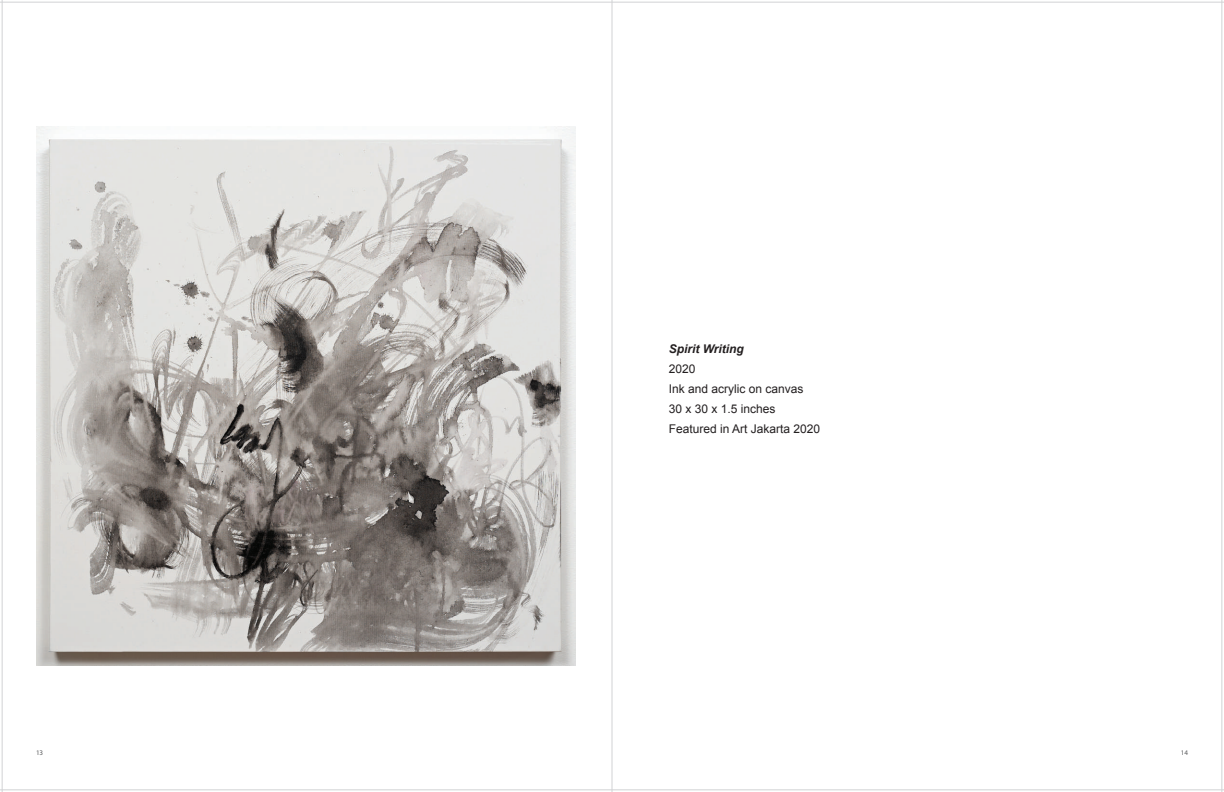
<style>
.page{position:relative;width:1224px;height:792px;background:#fff}
.page>*{position:absolute;margin:0;border:0;box-sizing:border-box;transform-origin:0 0}
.t1{font:12px/20px "Arial";color:#231f20}
.t2{font:italic 700 12px "Arial";color:#231f20}
.t3{font:7px "Myriad Pro";color:#57585a}
</style>
<div class="page">
<hr style="left:612px;top:0;width:1px;height:792px;background:#d1d2d4">
<hr style="left:1222px;top:0;width:1px;height:792px;background:#d1d2d4">
<hr style="left:2px;top:0;width:1px;height:792px;background:#d1d2d4">
<hr style="left:0;top:2px;width:1224px;height:1px;background:#d1d2d4">
<hr style="left:0;top:790px;width:1224px;height:1px;background:#d1d2d4">
<img style="left:36px;top:127px;width:540px;height:538px">
<p class="t2" style="left:669px;top:343px;width:77px">Spirit Writing</p>
<p class="t1" style="left:669px;top:359px;width:153px">2020<br>Ink and acrylic on canvas<br>30 x 30 x 1.5 inches<br>Featured in Art Jakarta 2020</p>
<p class="t3" style="left:36px;top:749px;width:9px">13</p>
<p class="t3" style="left:1181px;top:749px;width:9px">14</p>
</div>
